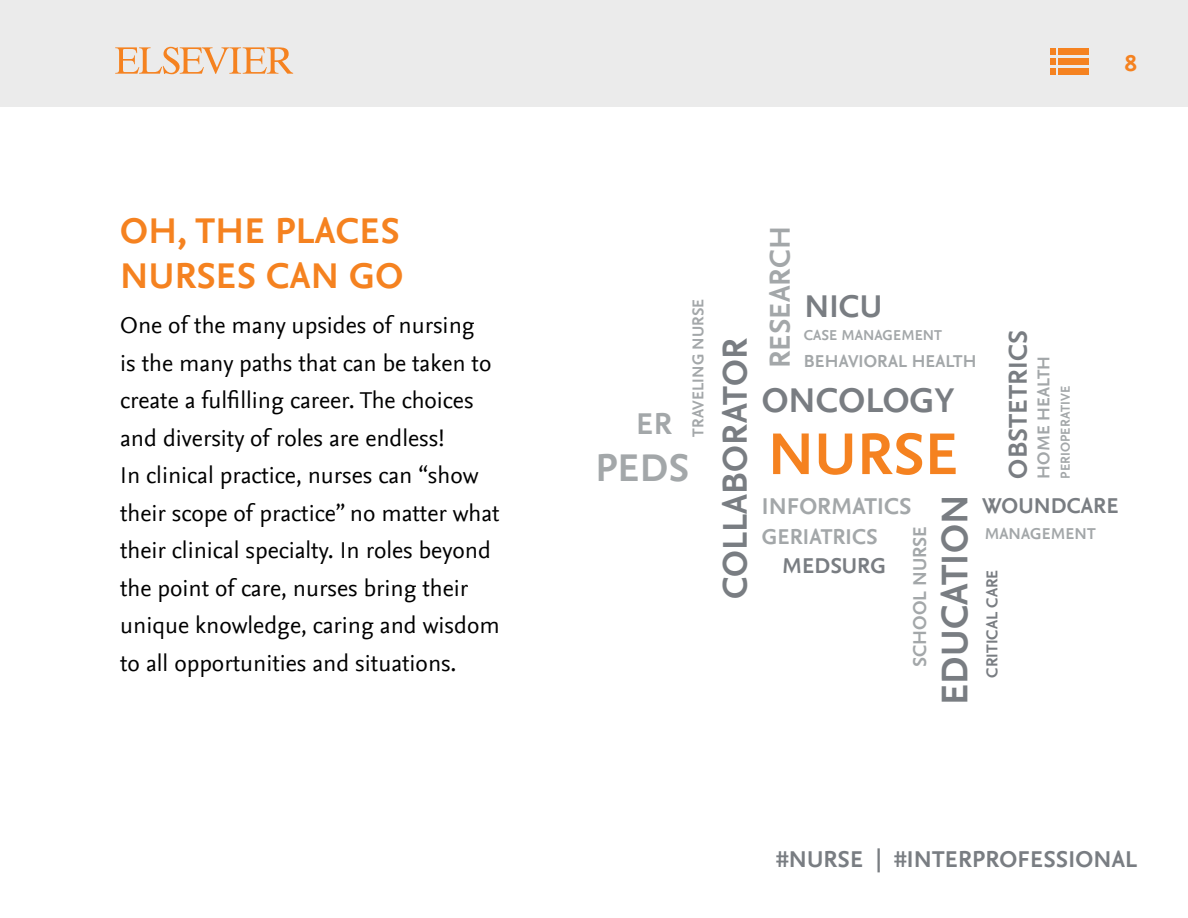
<style>
.page{position:relative;width:1188px;height:918px;background:#fff}
.page>*{position:absolute;margin:0;border:0;box-sizing:border-box;transform-origin:0 0}
.t1{font:700 61.5px "Nexus Sans Offc Pro";letter-spacing:.01em;color:#f58220}
.t2{font:700 40.5px "Nexus Sans Offc Pro";color:#a3a7a9}
.t3{font:700 39px "Nexus Sans Offc Pro";letter-spacing:.005em;color:#797d82}
.t4{font:700 37.5px/45px "Nexus Sans Offc Pro";letter-spacing:.01em;color:#f58220}
.t5{font:700 36px "Nexus Sans Offc Pro";letter-spacing:.005em;color:#797d82}
.t6{font:700 33px "Nexus Sans Offc Pro";color:#797d82}
.t7{font:700 31.5px "Nexus Sans Offc Pro";color:#a3a7a9}
.t8{font:700 30px "Nexus Sans Offc Pro";letter-spacing:.005em;color:#a3a7a9}
.t9{font:700 27px "Nexus Sans Offc Pro";letter-spacing:.005em;color:#797d82}
.t10{font:24px/37.5px "Nexus Sans Offc Pro";color:#000}
.t11{font:700 24px "Nexus Sans Offc Pro";letter-spacing:.01em;color:#797d82}
.t12{font:700 24px "Nexus Sans Offc Pro";letter-spacing:.005em;color:#a3a7a9}
.t13{font:700 24px "Nexus Sans Offc Pro";color:#f58220}
.t14{font:700 22.5px "Nexus Sans Offc Pro";letter-spacing:.005em;color:#797d82}
.t15{font:700 22.5px "Nexus Sans Offc Pro";letter-spacing:.005em;color:#a3a7a9}
.t16{font:700 19.5px "Nexus Sans Offc Pro";letter-spacing:.005em;color:#a3a7a9}
.t17{font:700 18px "Nexus Sans Offc Pro";letter-spacing:.005em;color:#a3a7a9}
.t18{font:700 16.5px "Nexus Sans Offc Pro";letter-spacing:.005em;color:#a3a7a9}
.t19{font:700 16.5px "Nexus Sans Offc Pro";letter-spacing:.005em;color:#797d82}
.t20{font:700 15px "Nexus Sans Offc Pro";letter-spacing:.005em;color:#a3a7a9}
.t21{font:700 13.5px "Nexus Sans Offc Pro";letter-spacing:.005em;color:#a3a7a9}
</style>
<div class="page">
<div style="left:0;top:0;width:1188px;height:106px;background:#ebebeb"></div>
<svg style="left:115px;top:47px;width:178px;height:27px"></svg>
<div style="left:1059px;top:68px;width:30px;height:6px;background:#f58220"></div>
<svg style="left:1050px;top:68px;width:6px;height:6px"></svg>
<div style="left:1059px;top:58px;width:30px;height:7px;background:#f58220"></div>
<div style="left:1050px;top:58px;width:6px;height:7px;background:#f58220"></div>
<div style="left:1059px;top:49px;width:30px;height:6px;background:#f58220"></div>
<svg style="left:1050px;top:49px;width:6px;height:6px"></svg>
<h3 class="t4" style="left:120px;top:207px;width:284px">OH, THE PLACES<br>NURSES CAN GO</h3>
<p class="t10" style="left:120px;top:306px;width:381px">One of the many upsides of nursing<br>is the many paths that can be taken to create a fulfilling career. The choices and diversity of roles are endless!<br>In clinical practice, nurses can “show their scope of practice” no matter what their clinical specialty. In roles beyond the point of care, nurses bring their unique knowledge, caring and wisdom to all opportunities and situations.</p>
<p class="t13" style="left:1125px;top:45px;width:13px">8</p>
<h3 class="t7" style="left:636px;top:400px;width:37px">ER</h3>
<p class="t18" style="left:686px;top:437px;width:140px;rotate:-90deg">TRAVELING NURSE</p>
<h2 class="t2" style="left:596px;top:437px;width:95px">PEDS</h2>
<h3 class="t5" style="left:708px;top:599px;width:262px;rotate:-90deg">COLLABORATOR</h3>
<p class="t8" style="left:757px;top:368px;width:143px;rotate:-90deg">RESEARCH</p>
<h3 class="t6" style="left:805px;top:281px;width:79px">NICU</h3>
<p class="t20" style="left:804px;top:324px;width:140px">CASE MANAGEMENT</p>
<p class="t17" style="left:804px;top:348px;width:174px">BEHAVIORAL HEALTH</p>
<h3 class="t5" style="left:762px;top:374px;width:194px">ONCOLOGY</h3>
<h1 class="t1" style="left:768px;top:408px;width:192px">NURSE</h1>
<p class="t9" style="left:998px;top:478px;width:149px;rotate:-90deg">OBSTETRICS</p>
<p class="t17" style="left:1030px;top:479px;width:124px;rotate:-90deg">HOME HEALTH</p>
<p class="t21" style="left:1055px;top:478px;width:94px;rotate:-90deg">PERIOPERATIVE</p>
<p class="t12" style="left:762px;top:488px;width:151px">INFORMATICS</p>
<p class="t15" style="left:762px;top:520px;width:117px">GERIATRICS</p>
<p class="t14" style="left:782px;top:549px;width:105px">MEDSURG</p>
<p class="t16" style="left:905px;top:667px;width:143px;rotate:-90deg">SCHOOL NURSE</p>
<h3 class="t3" style="left:926px;top:705px;width:212px;rotate:-90deg">EDUCATION</h3>
<p class="t14" style="left:982px;top:489px;width:138px">WOUNDCARE</p>
<p class="t18" style="left:985px;top:521px;width:112px">MANAGEMENT</p>
<p class="t19" style="left:980px;top:678px;width:110px;rotate:-90deg">CRITICAL CARE</p>
<p class="t11" style="left:777px;top:841px;width:362px">#NURSE | #INTERPROFESSIONAL</p>
</div>
